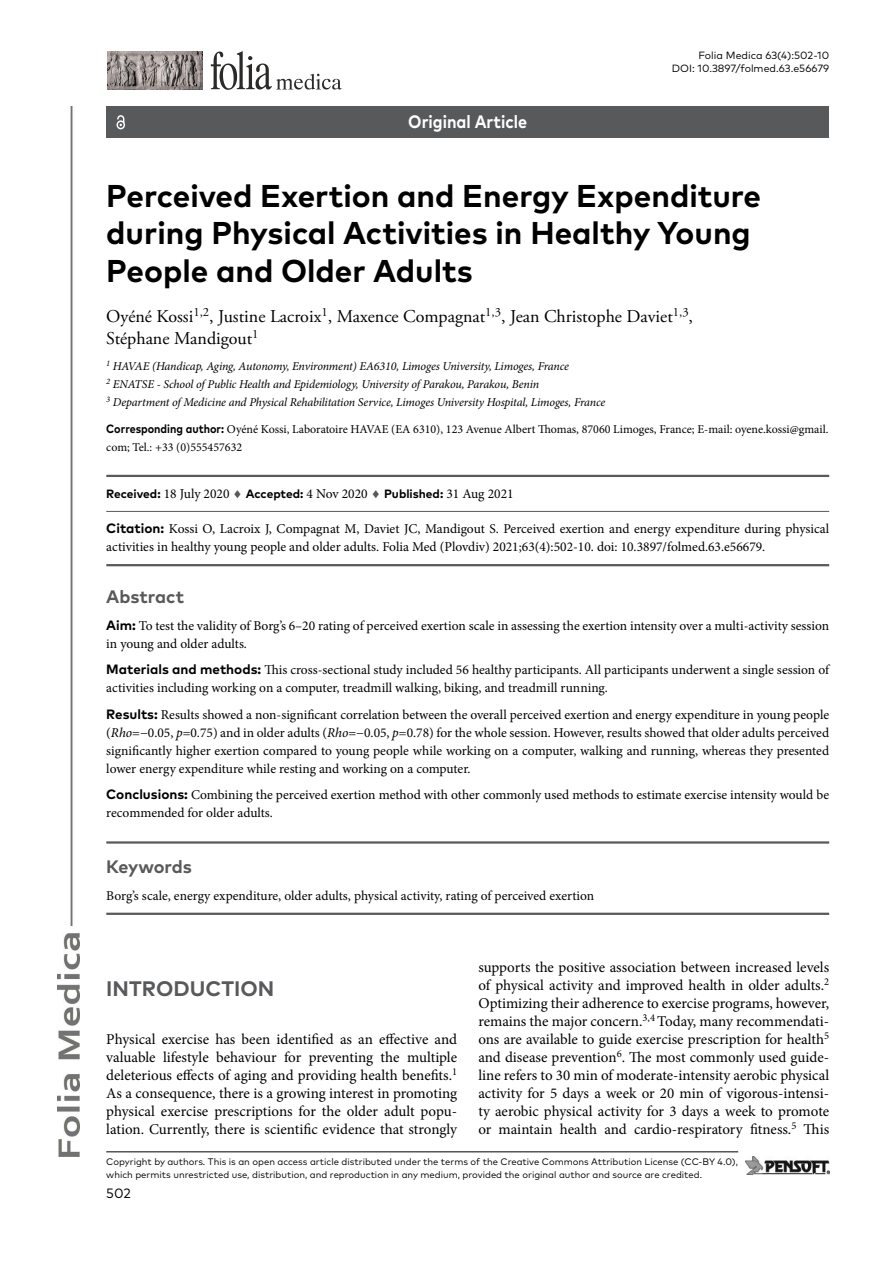
<style>
.page{position:relative;width:893px;height:1263px;background:#fff}
.page>*{position:absolute;margin:0;border:0;box-sizing:border-box;transform-origin:0 0}
.t1{font:700 31.5px/37.8px "FF Mark Pro";color:#000}
.t2{font:700 21px "FF Mark Pro";color:#58595b}
.t3{font:18px/21.6px "Adobe Garamond Pro";color:#000}
.t4{font:700 18px "FF Mark Pro";color:#58595b}
.t5{font:700 18px "FF Mark Pro";color:#fff;scale:.9 1}
.t6{font:15px/18px "Minion Pro";letter-spacing:-.005em;color:#000;text-align:justify}
.t7{font:13.5px/18px "Minion Pro";color:#000}
.t8{font:13.5px "FF Mark Pro";color:#000}
.t9{font:italic 12px/18px "Minion Pro";letter-spacing:-.015em;color:#000}
.t10{font:12px/18px "Minion Pro";color:#000}
.t11{font:700 12px "FF Mark Pro";color:#000}
.t12{font:10.5px/12.6px "FF Mark Pro";color:#000;text-align:right}
.t13{font:9.45px/12.6px "FF Mark Pro";color:#000}
.s1{font-family:"FF Mark Pro";font-weight:700}
.s2{font-family:"Minion Pro";font-weight:400;font-size:13.5px}
.s3{color:#58595b}
.s4{font-style:italic}
</style>
<div class="page">
<img style="left:58px;top:106px;width:22px;height:1051px">
<hr style="left:106px;top:1151px;width:632px;height:1px;background:#000">
<img style="left:745px;top:1157px;width:84px;height:17px">
<div style="left:106px;top:106px;width:723px;height:32px;background:#58595b"></div>
<svg style="left:117px;top:115px;width:8px;height:14px"></svg>
<hr style="left:106px;top:475px;width:723px;height:2px;background:#58595b">
<hr style="left:106px;top:511px;width:723px;height:1px;background:#58595b">
<hr style="left:106px;top:564px;width:723px;height:2px;background:#58595b">
<hr style="left:106px;top:841px;width:723px;height:3px;background:#58595b">
<hr style="left:106px;top:913px;width:723px;height:2px;background:#58595b">
<img style="left:107px;top:51px;width:96px;height:38px">
<svg style="left:211px;top:51px;width:131px;height:39px"></svg>
<h3 class="t5" style="left:408px;top:108px;width:134px">Original Article</h3>
<p class="t12" style="left:672px;top:48px;width:159px">Folia Medica 63(4):502-10<br>DOI: 10.3897/folmed.63.e56679</p>
<h1 class="t1" style="left:106px;top:174px;width:656px">Perceived Exertion and Energy Expenditure during Physical Activities in Healthy Young<br>People and Older Adults</h1>
<h3 class="t3" style="left:106px;top:306px;width:588px">Oyéné Kossi<sup>1,2</sup>, Justine Lacroix<sup>1</sup>, Maxence Compagnat<sup>1,3</sup>, Jean Christophe Daviet<sup>1,3</sup>,<br>Stéphane Mandigout<sup>1</sup></h3>
<p class="t9" style="left:106px;top:357px;width:501px"><sup>1</sup> HAVAE (Handicap, Aging, Autonomy, Environment) EA6310, Limoges University, Limoges, France<br><sup>2</sup> ENATSE - School of Public Health and Epidemiology, University of Parakou, Parakou, Benin<br><sup>3</sup> Department of Medicine and Physical Rehabilitation Service, Limoges University Hospital, Limoges, France</p>
<p class="t10" style="left:106px;top:420px;width:724px"><span class="s1">Corresponding author:</span> Oyéné Kossi, Laboratoire HAVAE (EA 6310), 123 Avenue Albert Thomas, 87060 Limoges, France; E-mail: oyene.kossi@gmail. com; Tel.: +33 (0)555457632</p>
<p class="t11" style="left:106px;top:485px;width:409px">Received: <span class="s2">18 July 2020</span> <span class="s3">♦</span> Accepted: <span class="s2">4 Nov 2020</span> <span class="s3">♦</span> Published: <span class="s2">31 Aug 2021</span></p>
<p class="t7" style="left:106px;top:520px;width:724px"><span class="s1">Citation:</span> Kossi O, Lacroix J, Compagnat M, Daviet JC, Mandigout S. Perceived exertion and energy expenditure during physical activities in healthy young people and older adults. Folia Med (Plovdiv) 2021;63(4):502-10. doi: 10.3897/folmed.63.e56679.</p>
<h3 class="t4" style="left:106px;top:583px;width:79px">Abstract</h3>
<p class="t7" style="left:106px;top:617px;width:724px"><span class="s1">Aim:</span> To test the validity of Borg’s 6–20 rating of perceived exertion scale in assessing the exertion intensity over a multi-activity session in young and older adults.</p>
<p class="t7" style="left:106px;top:661px;width:724px"><span class="s1">Materials and methods:</span> This cross-sectional study included 56 healthy participants. All participants underwent a single session of activities including working on a computer, treadmill walking, biking, and treadmill running.</p>
<p class="t7" style="left:106px;top:706px;width:724px;text-align:justify"><span class="s1">Results:</span> Results showed a non-significant correlation between the overall perceived exertion and energy expenditure in young people (<span class="s4">Rho</span>=−0.05, <span class="s4">p</span>=0.75) and in older adults (<span class="s4">Rho</span>=−0.05, <span class="s4">p</span>=0.78) for the whole session. However, results showed that older adults perceived significantly higher exertion compared to young people while working on a computer, walking and running, whereas they presented lower energy expenditure while resting and working on a computer.</p>
<p class="t7" style="left:106px;top:786px;width:724px"><span class="s1">Conclusions:</span> Combining the perceived exertion method with other commonly used methods to estimate exercise intensity would be recommended for older adults.</p>
<h3 class="t4" style="left:106px;top:853px;width:87px">Keywords</h3>
<p class="t7" style="left:106px;top:887px;width:489px">Borg’s scale, energy expenditure, older adults, physical activity, rating of perceived exertion</p>
<h2 class="t2" style="left:106px;top:972px;width:169px">INTRODUCTION</h2>
<p class="t6" style="left:106px;top:1030px;width:352px">Physical exercise has been identified as an effective and valuable lifestyle behaviour for preventing the multiple deleterious effects of aging and providing health benefits.<sup>1<br></sup>As a consequence, there is a growing interest in promoting physical exercise prescriptions for the older adult popu&shy;lation. Currently, there is scientific evidence that strongly</p>
<p class="t6" style="left:478px;top:958px;width:352px">supports the positive association between increased levels of physical activity and improved health in older adults.<sup>2<br></sup>Optimizing their adherence to exercise programs, however, remains the major concern.<sup>3,4</sup> Today, many recommendati&shy;ons are available to guide exercise prescription for health<sup>5 </sup>and disease prevention<sup>6</sup>. The most commonly used guide&shy;line refers to 30 min of moderate-intensity aerobic physical activity for 5 days a week or 20 min of vigorous-intensi&shy;ty aerobic physical activity for 3 days a week to promote or maintain health and cardio-respiratory fitness.<sup>5</sup> This</p>
<p class="t13" style="left:106px;top:1154px;width:633px">Copyright by authors<span class="s4">.</span> This is an open access article distributed under the terms of the Creative Commons Attribution License (CC-BY 4.0), which permits unrestricted use, distribution, and reproduction in any medium, provided the original author and source are credited.</p>
<p class="t8" style="left:106px;top:1183px;width:26px">502</p>
</div>
